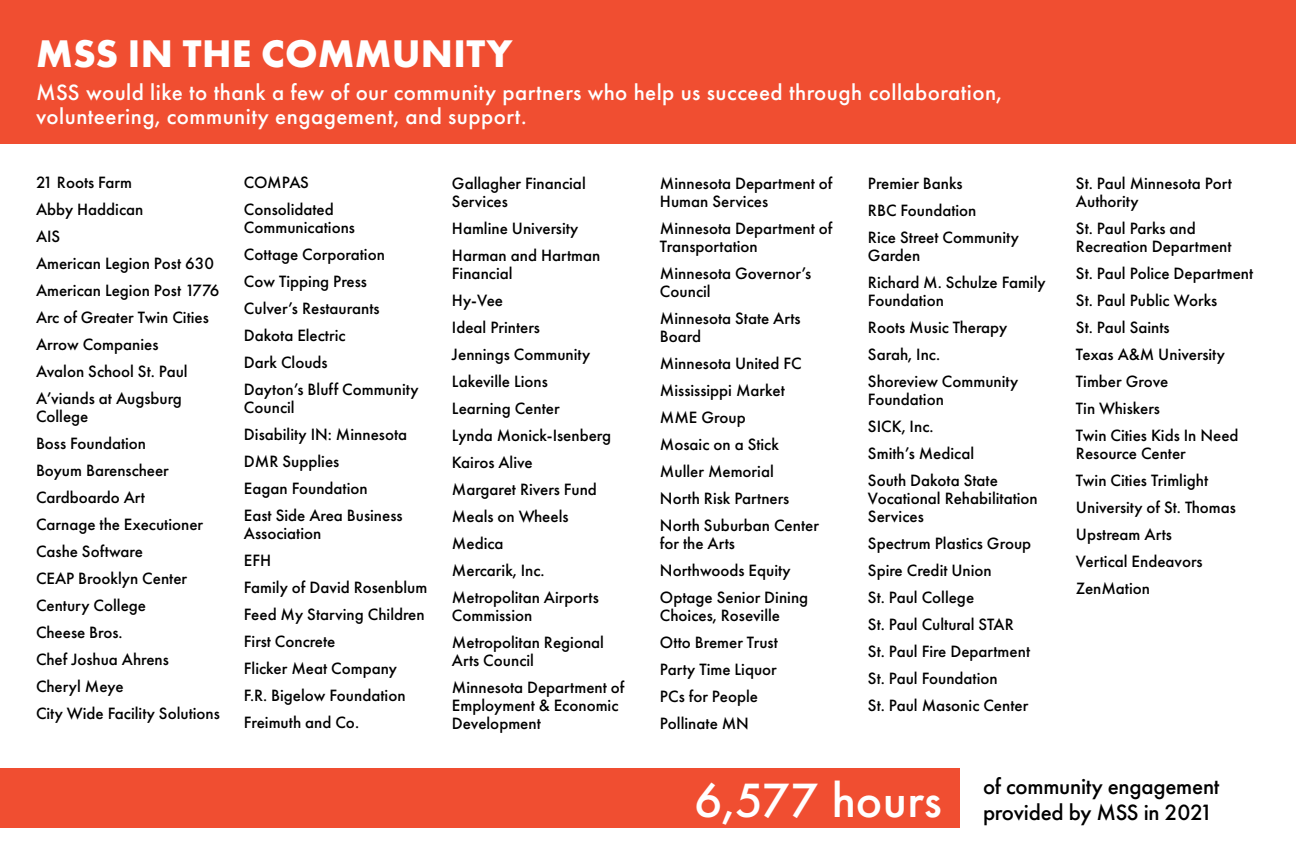
<style>
.page{position:relative;width:1296px;height:864px;background:#fff}
.page>*{position:absolute;margin:0;border:0;box-sizing:border-box;transform-origin:0 0}
.t1{font:500 50px "Futura PT";letter-spacing:.005em;color:#fff}
.t2{font:700 40px "Futura PT";letter-spacing:.01em;color:#fff}
.t3{font:500 23px/24px "Futura PT";letter-spacing:.02em;color:#fff}
.t4{font:500 23px/26px "Futura PT";letter-spacing:-.01em;color:#000}
.t5{font:500 17px/27px "Futura PT";color:#000}
</style>
<div class="page">
<div style="left:0;top:0;width:1296px;height:144px;background:#f04e31"></div>
<hr style="left:1295px;top:0;width:1px;height:144px;background:#005695">
<div style="left:0;top:769px;width:960px;height:59px;background:#f04e31"></div>
<h2 class="t2" style="left:36px;top:27px;width:478px">MSS IN THE COMMUNITY</h2>
<h3 class="t3" style="left:36px;top:80px;width:968px">MSS would like to thank a few of our community partners who help us succeed through collaboration, volunteering, community engagement, and support.</h3>
<p class="t5" style="left:36px;top:169px;width:185px">21 Roots Farm<br>Abby Haddican<br>AIS<br>American Legion Post 630<br>American Legion Post 1776<br>Arc of Greater Twin Cities<br>Arrow Companies<br>Avalon School St. Paul<br>A’viands at Augsburg</p>
<p class="t5" style="left:36px;top:403px;width:185px">College<br>Boss Foundation<br>Boyum Barenscheer<br>Cardboardo Art<br>Carnage the Executioner<br>Cashe Software<br>CEAP Brooklyn Center<br>Century College<br>Cheese Bros.<br>Chef Joshua Ahrens<br>Cheryl Meye<br>City Wide Facility Solutions</p>
<p class="t5" style="left:244px;top:169px;width:91px">COMPAS<br>Consolidated</p>
<p class="t5" style="left:244px;top:214px;width:176px">Communications<br>Cottage Corporation<br>Cow Tipping Press<br>Culver’s Restaurants<br>Dakota Electric<br>Dark Clouds<br>Dayton’s Bluff Community</p>
<p class="t5" style="left:244px;top:394px;width:165px">Council<br>Disability IN: Minnesota<br>DMR Supplies<br>Eagan Foundation<br>East Side Area Business</p>
<p class="t5" style="left:244px;top:520px;width:185px">Association<br>EFH<br>Family of David Rosenblum<br>Feed My Starving Children<br>First Concrete<br>Flicker Meat Company<br>F.R. Bigelow Foundation<br>Freimuth and Co.</p>
<p class="t5" style="left:452px;top:175px;width:135px;line-height:18px">Gallagher Financial<br>Services</p>
<p class="t5" style="left:452px;top:215px;width:150px">Hamline University<br>Harman and Hartman</p>
<p class="t5" style="left:452px;top:260px;width:161px">Financial<br>Hy-Vee<br>Ideal Printers<br>Jennings Community<br>Lakeville Lions<br>Learning Center<br>Lynda Monick-Isenberg<br>Kairos Alive<br>Margaret Rivers Fund<br>Meals on Wheels<br>Medica<br>Mercarik, Inc.<br>Metropolitan Airports</p>
<p class="t5" style="left:452px;top:602px;width:154px">Commission<br>Metropolitan Regional</p>
<p class="t5" style="left:452px;top:647px;width:174px">Arts Council<br>Minnesota Department of</p>
<p class="t5" style="left:452px;top:696px;width:168px;line-height:18px">Employment &amp; Economic<br>Development</p>
<p class="t5" style="left:660px;top:174px;width:174px;line-height:18px">Minnesota Department of<br>Human Services</p>
<p class="t5" style="left:660px;top:219px;width:174px;line-height:18px">Minnesota Department of<br>Transportation</p>
<p class="t5" style="left:660px;top:264px;width:153px;line-height:18px">Minnesota Governor’s<br>Council</p>
<p class="t5" style="left:660px;top:309px;width:142px;line-height:18px">Minnesota State Arts<br>Board</p>
<p class="t5" style="left:660px;top:350px;width:161px">Minnesota United FC<br>Mississippi Market<br>MME Group<br>Mosaic on a Stick<br>Muller Memorial<br>North Risk Partners<br>North Suburban Center</p>
<p class="t5" style="left:660px;top:530px;width:150px">for the Arts<br>Northwoods Equity<br>Optage Senior Dining</p>
<p class="t5" style="left:660px;top:602px;width:122px">Choices, Roseville<br>Otto Bremer Trust<br>Party Time Liquor<br>PCs for People<br>Pollinate MN</p>
<p class="t5" style="left:868px;top:170px;width:152px">Premier Banks<br>RBC Foundation<br>Rice Street Community</p>
<p class="t5" style="left:868px;top:242px;width:179px">Garden<br>Richard M. Schulze Family</p>
<p class="t5" style="left:868px;top:287px;width:152px">Foundation<br>Roots Music Therapy<br>Sarah, Inc.<br>Shoreview Community</p>
<p class="t5" style="left:868px;top:386px;width:131px">Foundation<br>SICK, Inc.<br>Smith’s Medical<br>South Dakota State</p>
<p class="t5" style="left:868px;top:489px;width:171px;line-height:18px">Vocational Rehabilitation<br>Services</p>
<p class="t5" style="left:868px;top:530px;width:165px">Spectrum Plastics Group<br>Spire Credit Union<br>St. Paul College<br>St. Paul Cultural STAR<br>St. Paul Fire Department<br>St. Paul Foundation<br>St. Paul Masonic Center</p>
<p class="t5" style="left:1076px;top:175px;width:157px;line-height:18px">St. Paul Minnesota Port<br>Authority</p>
<p class="t5" style="left:1076px;top:220px;width:157px;line-height:18px">St. Paul Parks and<br>Recreation Department</p>
<p class="t5" style="left:1076px;top:260px;width:179px">St. Paul Police Department<br>St. Paul Public Works<br>St. Paul Saints<br>Texas A&amp;M University<br>Timber Grove<br>Tin Whiskers<br>Twin Cities Kids In Need</p>
<p class="t5" style="left:1076px;top:440px;width:161px">Resource Center<br>Twin Cities Trimlight<br>University of St. Thomas<br>Upstream Arts<br>Vertical Endeavors<br>ZenMation</p>
<h1 class="t1" style="left:694px;top:770px;width:249px">6,577 hours</h1>
<h3 class="t4" style="left:983px;top:773px;width:238px">of community engagement provided by MSS in 2021</h3>
</div>
